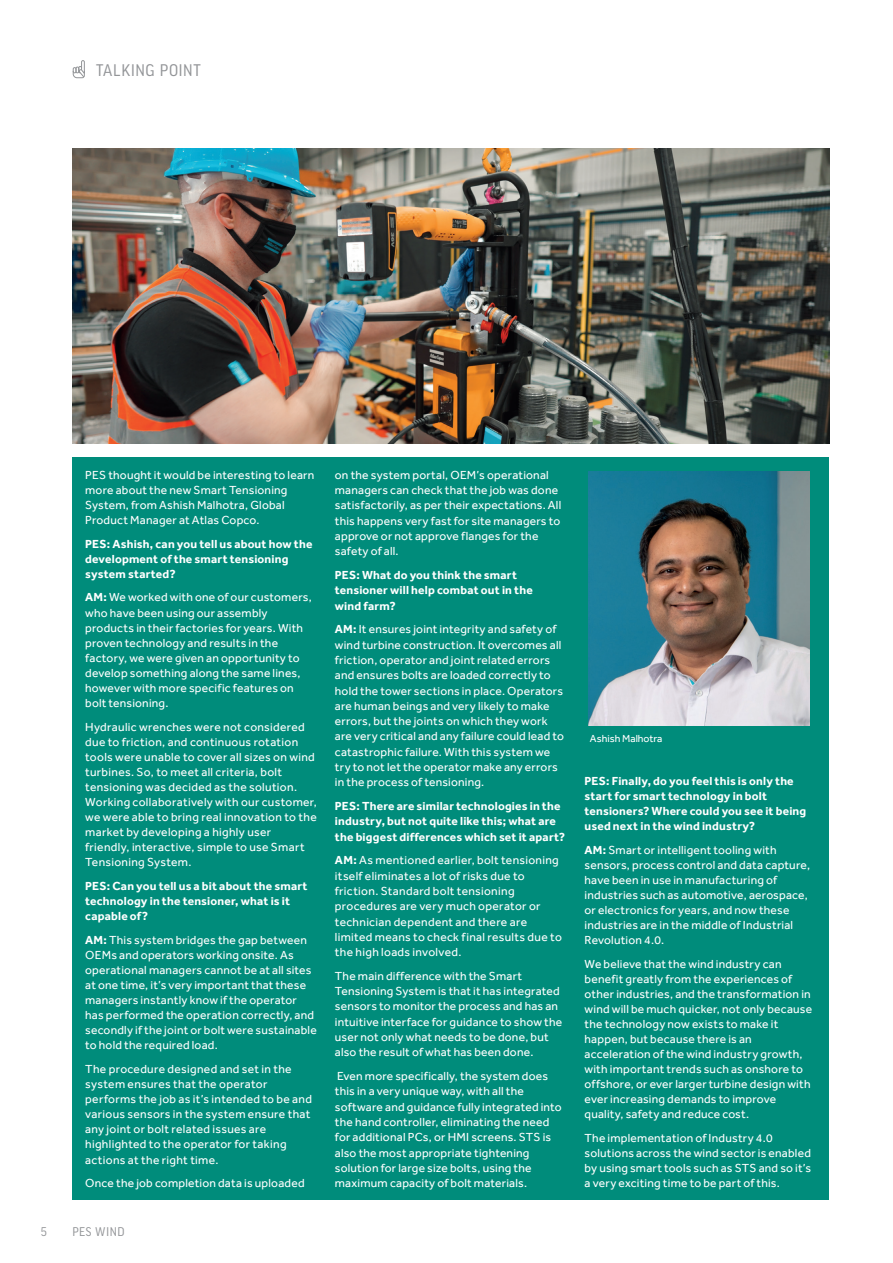
<style>
.page{position:relative;width:893px;height:1263px;background:#fff}
.page>*{position:absolute;margin:0;border:0;box-sizing:border-box;transform-origin:0 0}
.Page_head_2015{font:18px "Good Headline Pro Narr";letter-spacing:.03em;color:#939598}
.t1{font:13.5px "Good Headline Pro Narr";letter-spacing:.035em;color:#939598}
.Body_Copy_2015{font:12px/15.3px "Effra";letter-spacing:.02em;color:#fff}
.Body_Copy_2015-2{font:700 12px/15.1px "Effra";letter-spacing:.015em;color:#fff}
.CAPTIONS{font:10.5px "Effra";color:#fff}
.s1{font-weight:700}
</style>
<div class="page">
<div style="left:72px;top:457px;width:757px;height:742px;background:#008c7b"></div>
<svg style="left:72px;top:60px;width:13px;height:18px"></svg>
<img style="left:589px;top:471px;width:221px;height:254px">
<img style="left:72px;top:149px;width:757px;height:294px">
<p class="Page_head_2015" style="left:96px;top:61px;width:106px">TALKING POINT</p>
<p class="Body_Copy_2015" style="left:85px;top:467px;width:231px">PES thought it would be interesting to learn more about the new Smart Tensioning System, from Ashish Malhotra, Global Product Manager at Atlas Copco.</p>
<p class="Body_Copy_2015-2" style="left:85px;top:536px;width:229px">PES: Ashish, can you tell us about how the development of the smart tensioning system started?</p>
<p class="Body_Copy_2015" style="left:85px;top:590px;width:228px"><span class="s1">AM:</span> We worked with one of our customers, who have been using our assembly products in their factories for years. With proven technology and results in the factory, we were given an opportunity to develop something along the same lines, however with more specific features on bolt tensioning.</p>
<p class="Body_Copy_2015" style="left:85px;top:719px;width:233px">Hydraulic wrenches were not considered due to friction, and continuous rotation tools were unable to cover all sizes on wind turbines. So, to meet all criteria, bolt tensioning was decided as the solution.<br>Working collaboratively with our customer, we were able to bring real innovation to the market by developing a highly user friendly, interactive, simple to use Smart Tensioning System.</p>
<p class="Body_Copy_2015-2" style="left:85px;top:878px;width:224px">PES: Can you tell us a bit about the smart technology in the tensioner, what is it capable of?</p>
<p class="Body_Copy_2015" style="left:85px;top:932px;width:233px"><span class="s1">AM:</span> This system bridges the gap between OEMs and operators working onsite. As operational managers cannot be at all sites at one time, it’s very important that these managers instantly know if the operator has performed the operation correctly, and secondly if the joint or bolt were sustainable to hold the required load.</p>
<p class="Body_Copy_2015" style="left:85px;top:1061px;width:228px">The procedure designed and set in the system ensures that the operator performs the job as it’s intended to be and various sensors in the system ensure that any joint or bolt related issues are highlighted to the operator for taking actions at the right time.</p>
<p class="Body_Copy_2015" style="left:85px;top:1175px;width:221px">Once the job completion data is uploaded</p>
<p class="t1" style="left:41px;top:1225px;width:8px">5</p>
<p class="t1" style="left:72px;top:1225px;width:54px">PES WIND</p>
<p class="Body_Copy_2015" style="left:335px;top:467px;width:228px">on the system portal, OEM’s operational managers can check that the job was done satisfactorily, as per their expectations. All this happens very fast for site managers to approve or not approve flanges for the safety of all.</p>
<p class="Body_Copy_2015-2" style="left:335px;top:567px;width:199px">PES: What do you think the smart tensioner will help combat out in the wind farm?</p>
<p class="Body_Copy_2015" style="left:335px;top:622px;width:231px"><span class="s1">AM:</span> It ensures joint integrity and safety of wind turbine construction. It overcomes all friction, operator and joint related errors and ensures bolts are loaded correctly to hold the tower sections in place. Operators are human beings and very likely to make errors, but the joints on which they work are very critical and any failure could lead to catastrophic failure. With this system we try to not let the operator make any errors in the process of tensioning.</p>
<p class="Body_Copy_2015-2" style="left:335px;top:798px;width:232px">PES: There are similar technologies in the industry, but not quite like this; what are the biggest differences which set it apart?</p>
<p class="Body_Copy_2015" style="left:335px;top:853px;width:228px"><span class="s1">AM:</span> As mentioned earlier, bolt tensioning itself eliminates a lot of risks due to friction. Standard bolt tensioning procedures are very much operator or technician dependent and there are limited means to check final results due to the high loads involved.</p>
<p class="Body_Copy_2015" style="left:335px;top:968px;width:229px">The main difference with the Smart Tensioning System is that it has integrated sensors to monitor the process and has an intuitive interface for guidance to show the user not only what needs to be done, but also the result of what has been done.</p>
<p class="Body_Copy_2015" style="left:335px;top:1068px;width:228px">Even more specifically, the system does this in a very unique way, with all the software and guidance fully integrated into the hand controller, eliminating the need for additional PCs, or HMI screens. STS is also the most appropriate tightening solution for large size bolts, using the maximum capacity of bolt materials.</p>
<p class="CAPTIONS" style="left:590px;top:732px;width:74px">Ashish Malhotra</p>
<p class="Body_Copy_2015-2" style="left:585px;top:773px;width:223px">PES: Finally, do you feel this is only the start for smart technology in bolt tensioners? Where could you see it being used next in the wind industry?</p>
<p class="Body_Copy_2015" style="left:585px;top:842px;width:227px"><span class="s1">AM:</span> Smart or intelligent tooling with sensors, process control and data capture, have been in use in manufacturing of industries such as automotive, aerospace, or electronics for years, and now these industries are in the middle of Industrial Revolution 4.0.</p>
<p class="Body_Copy_2015" style="left:585px;top:956px;width:229px">We believe that the wind industry can benefit greatly from the experiences of other industries, and the transformation in wind will be much quicker, not only because the technology now exists to make it happen, but because there is an acceleration of the wind industry growth, with important trends such as onshore to offshore, or ever larger turbine design with ever increasing demands to improve quality, safety and reduce cost.</p>
<p class="Body_Copy_2015" style="left:585px;top:1130px;width:228px">The implementation of Industry 4.0 solutions across the wind sector is enabled by using smart tools such as STS and so it’s a very exciting time to be part of this.</p>
</div>
